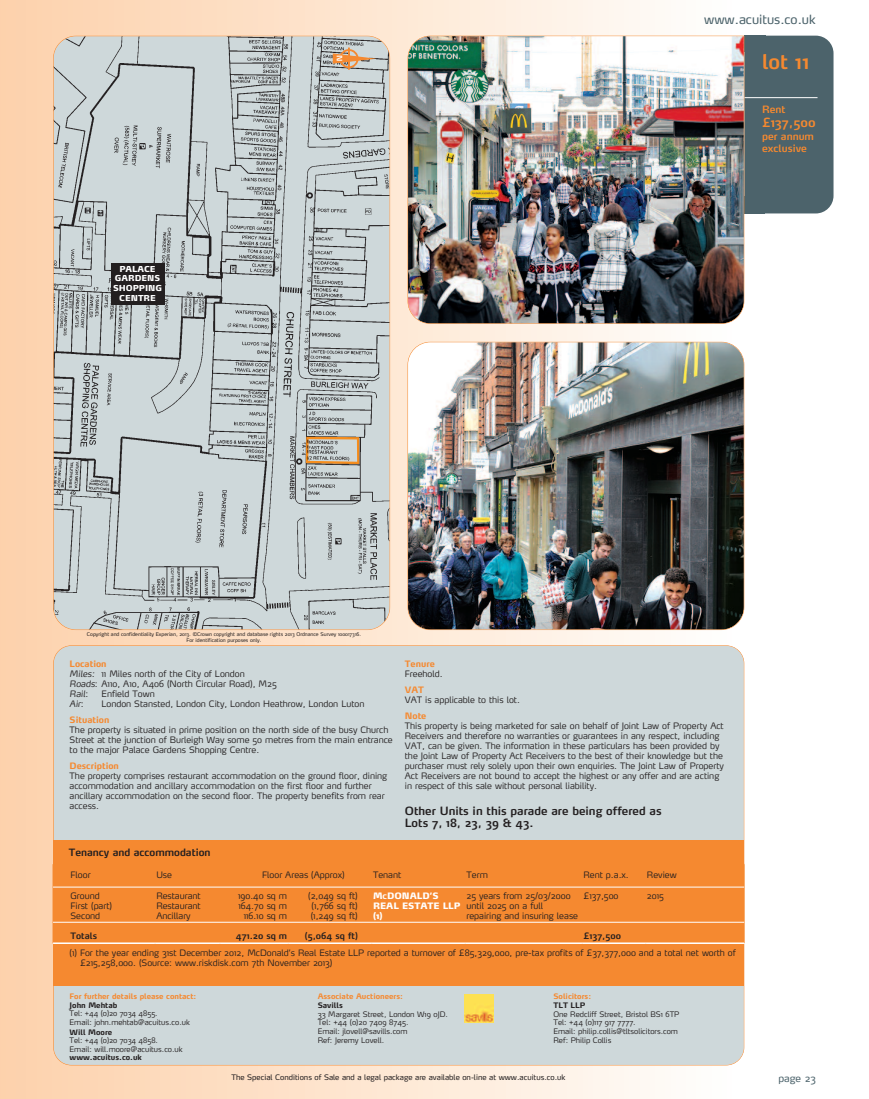
<style>
.page{position:relative;width:869px;height:1099px;background:#fff}
.page>*{position:absolute;margin:0;border:0;box-sizing:border-box;transform-origin:0 0}
.t1{font:600 20px "Max";color:#f58930}
.t2{font:12.5px "Max";color:#4c636b}
.t3{font:600 12.5px "Max";color:#f58930}
.t4{font:600 11.25px/12.5px "Max";color:#231f20}
.t5{font:600 10px "Max";color:#231f20}
.t6{font:600 10px/12px "Max";color:#f58930}
.t7{font:10px "Max";color:#4c636b}
.t8{font:300 8.75px/10px "Max";color:#231f20}
.t9{font:600 8.75px "Max";color:#231f20}
.t10{font:700 8.75px "Max";color:#f58930}
.t11{font:900 8.75px/10px "Max";color:#fff}
.t12{font:italic 300 8.75px "Max";color:#231f20}
.t13{font:900 8.12px/9.8px "Max";color:#fff;text-align:center}
.t14{font:300 7.5px/8.8px "Max";color:#231f20}
.t15{font:7.5px "Max";color:#231f20}
.t16{font:700 7.5px "Max";color:#f58930}
.t17{font:700 7.5px "Max";color:#231f20}
.t18{font:600 7.38px "Max";color:#fff}
.t19{font:5px/5.6px "Max";color:#231f20;text-align:center}
.s1{font-weight:700;color:#f58930}
.s2{font-style:italic}
.s3{font-style:normal}
.s4{font-size:6.25px}
</style>
<div class="page">
<div style="left:0;top:0;width:735px;height:1098px;background:linear-gradient(to right,#fcd0aa,#fdfdfb)"></div>
<div style="left:744px;top:36px;width:89px;height:177px;background:#4c636b;border-radius:18px"></div>
<div style="left:744px;top:36px;width:21px;height:16px;background:#4c636b"></div>
<div style="left:54px;top:645px;width:689px;height:419px;background:#ced8da;border-radius:18px"></div>
<hr style="left:744px;top:97px;width:73px;height:1px;background:#fff">
<div style="left:53px;top:840px;width:691px;height:145px;background:#f58930"></div>
<div style="left:744px;top:196px;width:20px;height:17px;background:#4c636b"></div>
<img style="left:53px;top:36px;width:336px;height:593px;border-radius:22px">
<img style="left:305px;top:437px;width:54px;height:27px">
<img style="left:408px;top:342px;width:335px;height:287px;border-radius:22px">
<div style="left:407px;top:342px;width:337px;height:288px;border:1px solid #f58930;border-radius:23px"></div>
<img style="left:407px;top:36px;width:337px;height:288px">
<hr style="left:348px;top:48px;width:2px;height:22px;background:#f58930">
<svg style="left:332px;top:49px;width:43px;height:19px"></svg>
<hr style="left:53px;top:886px;width:690px;height:1px;background:#fff">
<hr style="left:53px;top:922px;width:690px;height:1px;background:#fff">
<hr style="left:53px;top:942px;width:690px;height:1px;background:#fff">
<div style="left:111px;top:263px;width:53px;height:42px;background:#231f20"></div>
<img style="left:464px;top:994px;width:29px;height:28px">
<p class="t13" style="left:113px;top:264px;width:51px">PALACE<br>GARDENS<br>SHOPPING<br>CENTRE</p>
<p class="t18" style="left:342px;top:55px;width:8px;rotate:90deg">N</p>
<h2 class="t2" style="left:703px;top:15px;width:113px">www.acuitus.co.uk</h2>
<h1 class="t1" style="left:761px;top:54px;width:49px">lot 11</h1>
<p class="t6" style="left:761px;top:105px;width:25px">Rent</p>
<h2 class="t3" style="left:761px;top:118px;width:55px">£137,500</h2>
<p class="t6" style="left:761px;top:132px;width:53px">per annum exclusive</p>
<p class="t19" style="left:87px;top:632px;width:275px">Copyright and confidentiality Experian, 2013. ©Crown copyright and database rights 2013 Ordnance Survey 100017316.<br>For identification purposes only.</p>
<p class="t8" style="left:70px;top:659px;width:208px"><span class="s1">Location<br></span><span class="s2">Miles:</span> 11 Miles north of the City of London<br><span class="s2">Roads</span>: A110, A10, A406 (North Circular Road), M25<br><span class="s2">Rail</span>:</p>
<p class="t8" style="left:101px;top:689px;width:55px">Enfield Town</p>
<p class="t12" style="left:70px;top:700px;width:16px">Air<span class="s3">:</span></p>
<p class="t8" style="left:101px;top:699px;width:264px">London Stansted, London City, London Heathrow, London Luton</p>
<p class="t10" style="left:70px;top:716px;width:41px">Situation</p>
<p class="t8" style="left:70px;top:725px;width:324px">The property is situated in prime position on the north side of the busy Church<br>Street at the junction of Burleigh Way some 50 metres from the main entrance to the major Palace Gardens Shopping Centre.</p>
<p class="t10" style="left:70px;top:762px;width:51px">Description</p>
<p class="t8" style="left:70px;top:771px;width:319px">The property comprises restaurant accommodation on the ground floor, dining accommodation and ancillary accommodation on the first floor and further ancillary accommodation on the second floor. The property benefits from rear access.</p>
<p class="t5" style="left:69px;top:848px;width:143px">Tenancy and accommodation</p>
<p class="t10" style="left:404px;top:660px;width:31px">Tenure</p>
<p class="t8" style="left:404px;top:669px;width:39px">Freehold.</p>
<p class="t10" style="left:404px;top:686px;width:21px">VAT</p>
<p class="t8" style="left:404px;top:695px;width:117px">VAT is applicable to this lot.</p>
<p class="t10" style="left:404px;top:712px;width:23px">Note</p>
<p class="t8" style="left:404px;top:721px;width:320px">This property is being marketed for sale on behalf of Joint Law of Property Act Receivers and therefore no warranties or guarantees in any respect, including VAT, can be given. The information in these particulars has been provided by the Joint Law of Property Act Receivers to the best of their knowledge but the purchaser must rely solely upon their own enquiries. The Joint Law of Property Act Receivers are not bound to accept the highest or any offer and are acting in respect of this sale without personal liability.</p>
<p class="t4" style="left:404px;top:805px;width:258px">Other Units in this parade are being offered as<br>Lots 7, 18, 23, 39 &amp; 43.</p>
<p class="t8" style="left:70px;top:870px;width:22px">Floor</p>
<p class="t8" style="left:156px;top:870px;width:17px">Use</p>
<p class="t8" style="left:262px;top:870px;width:84px">Floor Areas (Approx)</p>
<p class="t8" style="left:373px;top:870px;width:30px">Tenant</p>
<p class="t8" style="left:466px;top:870px;width:23px">Term</p>
<p class="t8" style="left:583px;top:870px;width:47px">Rent p.a.x.</p>
<p class="t8" style="left:646px;top:870px;width:31px">Review</p>
<p class="t8" style="left:70px;top:891px;width:43px">Ground<br>First (part)<br>Second</p>
<p class="t8" style="left:156px;top:891px;width:46px;text-align:justify">Restaurant Restaurant Ancillary</p>
<p class="t8" style="left:238px;top:891px;width:50px;text-align:right">190.40 sq m<br>164.70 sq m<br>116.10 sq m</p>
<p class="t8" style="left:308px;top:891px;width:51px;text-align:justify">(2,049 sq ft) (1,766 sq ft) (1,249 sq ft)</p>
<p class="t11" style="left:373px;top:891px;width:89px">M<span class="s4">C</span>DONALD’S<br>REAL ESTATE LLP (1)</p>
<p class="t8" style="left:466px;top:891px;width:113px">25 years from 25/03/2000 until 2025 on a full repairing and insuring lease</p>
<p class="t8" style="left:583px;top:891px;width:36px">£137,500</p>
<p class="t8" style="left:646px;top:891px;width:18px">2015</p>
<p class="t9" style="left:70px;top:932px;width:28px">Totals</p>
<p class="t9" style="left:236px;top:932px;width:53px">471.20 sq m</p>
<p class="t9" style="left:305px;top:932px;width:54px">(5,064 sq ft)</p>
<p class="t9" style="left:583px;top:932px;width:39px">£137,500</p>
<p class="t8" style="left:80px;top:948px;width:657px;text-indent:-11px">(1) For the year ending 31st December 2012, McDonald’s Real Estate LLP reported a turnover of £85,329,000, pre-tax profits of £37,377,000 and a total net worth of £215,258,000. (Source: www.riskdisk.com 7th November 2013)</p>
<p class="t16" style="left:70px;top:993px;width:128px">For further details please contact:</p>
<p class="t17" style="left:70px;top:1002px;width:49px">John Mehtab</p>
<p class="t14" style="left:70px;top:1009px;width:122px;line-height:8.4px">Tel: +44 (0)20 7034 4855.<br>Email: john.mehtab@acuitus.co.uk</p>
<p class="t17" style="left:70px;top:1029px;width:44px">Will Moore</p>
<p class="t14" style="left:70px;top:1036px;width:114px">Tel: +44 (0)20 7034 4858.<br>Email: will.moore@acuitus.co.uk</p>
<p class="t17" style="left:70px;top:1054px;width:74px">www.acuitus.co.uk</p>
<p class="t16" style="left:317px;top:993px;width:87px">Associate Auctioneers:</p>
<p class="t17" style="left:317px;top:1002px;width:27px">Savills</p>
<p class="t14" style="left:317px;top:1010px;width:132px">33 Margaret Street, London W19 0JD.<br>Tel: +44 (0)20 7409 8745.<br>Email: jlovell@savills.com<br>Ref: Jeremy Lovell.</p>
<p class="t16" style="left:553px;top:993px;width:39px">Solicitors:</p>
<p class="t17" style="left:553px;top:1002px;width:33px">TLT LLP</p>
<p class="t14" style="left:553px;top:1010px;width:127px">One Redcliff Street, Bristol BS1 6TP<br>Tel: +44 (0)117 917 7777.<br>Email: philip.collis@tltsolicitors.com<br>Ref: Philip Collis</p>
<p class="t15" style="left:231px;top:1073px;width:335px">The Special Conditions of Sale and a legal package are available on-line at www.acuitus.co.uk</p>
<p class="t7" style="left:778px;top:1074px;width:39px">page 23</p>
</div>
